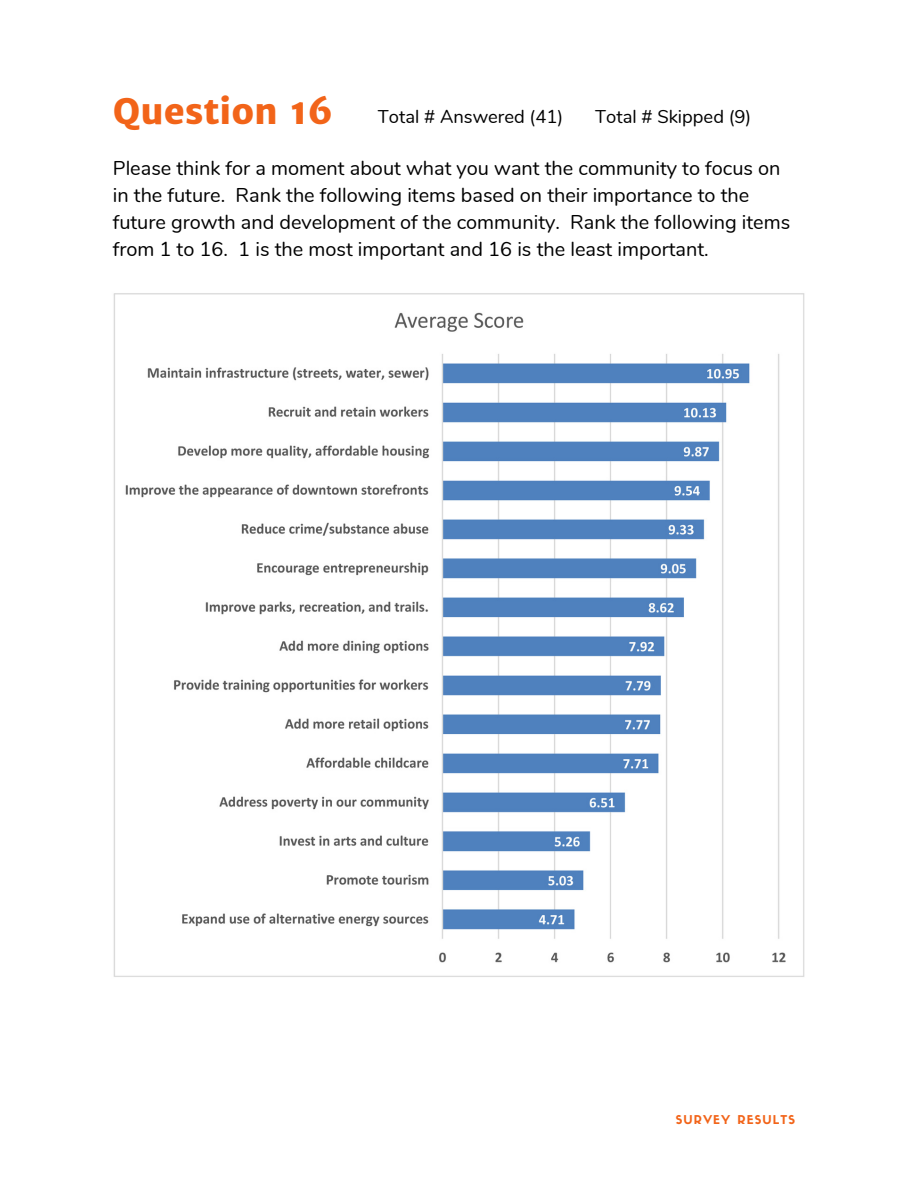
<style>
.page{position:relative;width:918px;height:1188px;background:#fff}
.page>*{position:absolute;margin:0;border:0;box-sizing:border-box;transform-origin:0 0}
.t1{font:800 35.25px "Merriweather Sans";color:#f26419}
.t2{font:19.95px/27px "Nunito";color:#000}
.t3{font:18.45px "Nunito";color:#000}
.t4{font:12px "Sifonn Basic";letter-spacing:.09em;color:#f26419}
</style>
<div class="page">
<img style="left:113px;top:293px;width:692px;height:684px">
<h1 class="t1" style="left:113px;top:89px;width:222px">Question 16</h1>
<p class="t2" style="left:113px;top:155px;width:679px">Please think for a moment about what you want the community to focus on in the future. Rank the following items based on their importance to the future growth and development of the community. Rank the following items from 1 to 16. 1 is the most important and 16 is the least important.</p>
<p class="t3" style="left:378px;top:104px;width:187px">Total # Answered (41)</p>
<p class="t3" style="left:595px;top:104px;width:158px">Total # Skipped (9)</p>
<p class="t4" style="left:676px;top:1115px;width:121px">SURVEY RESULTS</p>
</div>
